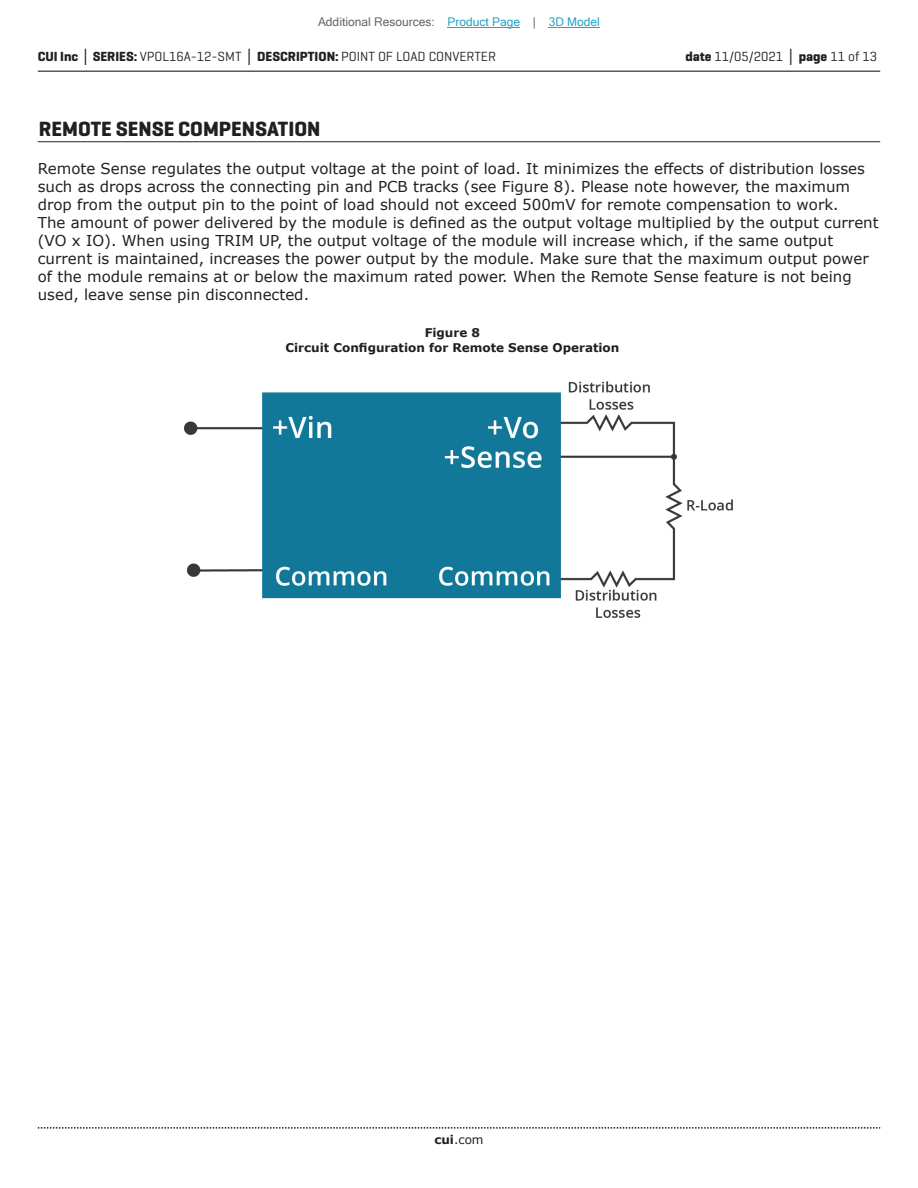
<style>
.page{position:relative;width:918px;height:1188px;background:#fff}
.page>*{position:absolute;margin:0;border:0;box-sizing:border-box;transform-origin:0 0}
.t1{font:700 21px "Geogrotesque";color:#231f20}
.t2{font:15px/18px "Verdana";color:#231f20}
.t3{font:13.5px "Geogrotesque";color:#231f20}
.t4{font:700 12px/14.4px "Verdana";color:#231f20;text-align:center}
.t5{font:12px "Microsoft Sans Serif";color:#63676b}
.t6{font:12px "Verdana";color:#231f20}
.s1{color:#23a4c6}
.s2{font-weight:700}
.s3{font-family:"Verdana";font-weight:700}
</style>
<div class="page">
<hr style="left:38px;top:71px;width:842px;height:1px;background:#231f20">
<svg style="left:38px;top:1127px;width:842px;height:2px"></svg>
<hr style="left:38px;top:141px;width:842px;height:1px;background:#231f20">
<img style="left:184px;top:381px;width:549px;height:237px">
<hr style="left:448px;top:27px;width:72px;height:1px;background:#23a4c6">
<hr style="left:549px;top:27px;width:51px;height:1px;background:#23a4c6">
<p class="t5" style="left:318px;top:15px;width:283px">Additional Resources: <span class="s1">Product Page</span> | <span class="s1">3D Model</span></p>
<p class="t3" style="left:38px;top:48px;width:460px"><span class="s2">CUI Inc</span> <span class="s3">│</span> <span class="s2">SERIES:</span> VPOL16A-12-SMT <span class="s3">│</span> <span class="s2">DESCRIPTION:</span> POINT OF LOAD CONVERTER</p>
<p class="t3" style="left:685px;top:48px;width:193px"><span class="s2">date</span> 11/05/2021 <span class="s3">│</span> <span class="s2">page</span> 11 of 13</p>
<h1 class="t1" style="left:39px;top:116px;width:283px">REMOTE SENSE COMPENSATION</h1>
<p class="t2" style="left:38px;top:159px;width:842px">Remote Sense regulates the output voltage at the point of load. It minimizes the effects of distribution losses such as drops across the connecting pin and PCB tracks (see Figure 8). Please note however, the maximum drop from the output pin to the point of load should not exceed 500mV for remote compensation to work.<br>The amount of power delivered by the module is defined as the output voltage multiplied by the output current (VO x IO). When using TRIM UP, the output voltage of the module will increase which, if the same output current is maintained, increases the power output by the module. Make sure that the maximum output power of the module remains at or below the maximum rated power. When the Remote Sense feature is not being used, leave sense pin disconnected.</p>
<p class="t4" style="left:285px;top:326px;width:335px">Figure 8<br>Circuit Configuration for Remote Sense Operation</p>
<p class="t6" style="left:434px;top:1131px;width:51px"><span class="s2">cui</span>.com</p>
</div>
